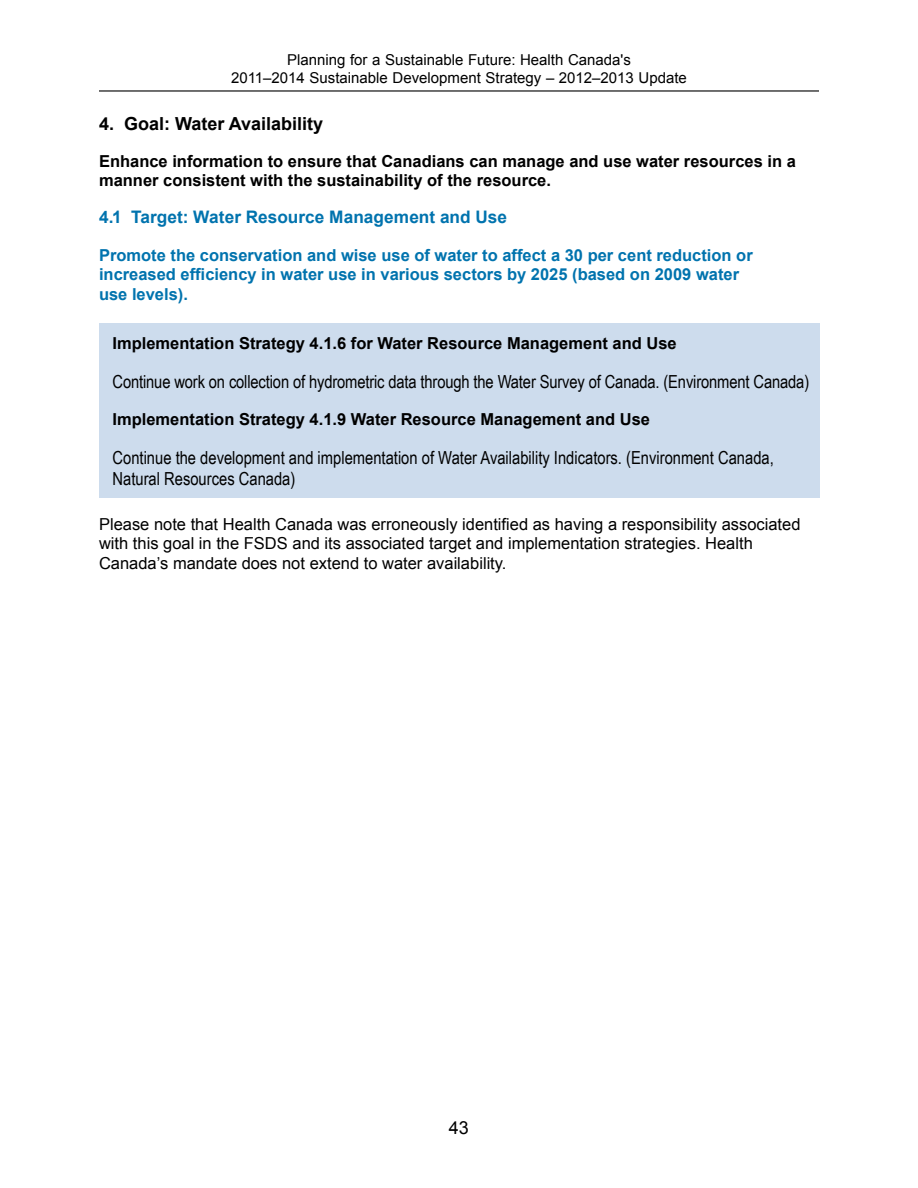
<style>
.page{position:relative;width:918px;height:1188px;background:#fff}
.page>*{position:absolute;margin:0;border:0;box-sizing:border-box;transform-origin:0 0}
.t1{font:18px/21px "Arial Narrow";color:#000}
.t2{font:700 18px "Arial";color:#000}
.t3{font:18px "Arial";color:#000}
.t4{font:700 17.25px "Arial";color:#0073ae}
.t5{font:700 16.5px/18.8px "Arial";color:#000}
.t6{font:16.5px/19.5px "Arial";color:#000}
.t7{font:700 16.5px/19.5px "Arial";color:#0073ae}
.t8{font:15px/18px "Arial";color:#000;text-align:center}
</style>
<div class="page">
<hr style="left:99px;top:90px;width:720px;height:2px;background:#000">
<div style="left:99px;top:324px;width:720px;height:174px;background:#cddced"></div>
<p class="t8" style="left:231px;top:51px;width:457px">Planning for a Sustainable Future: Health Canada's<br>2011–2014 Sustainable Development Strategy – 2012–2013 Update</p>
<p class="t2" style="left:99px;top:112px;width:226px">4. Goal: Water Availability</p>
<p class="t5" style="left:99px;top:152px;width:698px">Enhance information to ensure that Canadians can manage and use water resources in a manner consistent with the sustainability of the resource.</p>
<p class="t4" style="left:99px;top:206px;width:410px">4.1 Target: Water Resource Management and Use</p>
<p class="t7" style="left:99px;top:246px;width:655px">Promote the conservation and wise use of water to affect a 30 per cent reduction or increased efficiency in water use in various sectors by 2025 (based on 2009 water use levels).</p>
<p class="t5" style="left:112px;top:335px;width:566px">Implementation Strategy 4.1.6 for Water Resource Management and Use</p>
<p class="t1" style="left:112px;top:371px;width:698px">Continue work on collection of hydrometric data through the Water Survey of Canada. (Environment Canada)</p>
<p class="t5" style="left:112px;top:410px;width:539px">Implementation Strategy 4.1.9 Water Resource Management and Use</p>
<p class="t1" style="left:112px;top:446px;width:663px">Continue the development and implementation of Water Availability Indicators. (Environment Canada,<br>Natural Resources Canada)</p>
<p class="t6" style="left:99px;top:514px;width:703px">Please note that Health Canada was erroneously identified as having a responsibility associated with this goal in the FSDS and its associated target and implementation strategies. Health<br>Canada’s mandate does not extend to water availability.</p>
<p class="t3" style="left:449px;top:1115px;width:22px">43</p>
</div>
